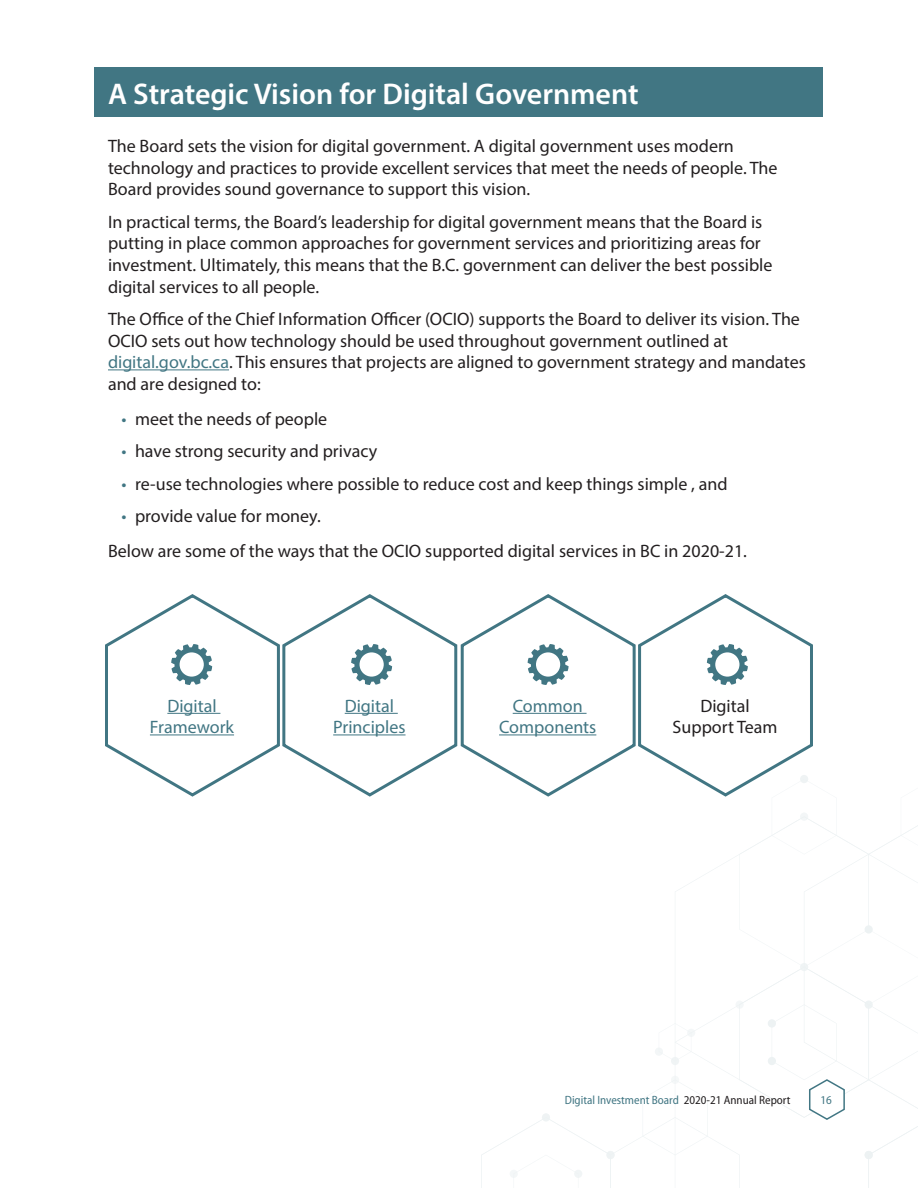
<style>
.page{position:relative;width:918px;height:1188px;background:#fff}
.page>*{position:absolute;margin:0;border:0;box-sizing:border-box;transform-origin:0 0}
.Body_H1{font:600 30px "Myriad Pro";color:#fff}
.Body{font:18px/21.6px "Myriad Pro";color:#231f20}
.Body_Bullets_Level_1{font:18px "Myriad Pro";color:#231f20}
.Body-2{font:18px/21.6px "Myriad Pro";color:#417683;text-align:center}
.t1{font:semi-condensed 12px "Myriad Pro";color:#417683}
.s1{color:#417683}
.s2{color:#231f20}
</style>
<div class="page">
<div style="left:94px;top:68px;width:730px;height:49px;background:#417683"></div>
<hr style="left:108px;top:369px;width:121px;height:1px;background:#417683">
<svg style="left:105px;top:594px;width:813px;height:594px"></svg>
<h1 class="Body_H1" style="left:108px;top:74px;width:532px">A Strategic Vision for Digital Government</h1>
<p class="Body" style="left:108px;top:135px;width:671px">The Board sets the vision for digital government. A digital government uses modern technology and practices to provide excellent services that meet the needs of people. The<br>Board provides sound governance to support this vision.</p>
<p class="Body" style="left:108px;top:211px;width:666px">In practical terms, the Board’s leadership for digital government means that the Board is putting in place common approaches for government services and prioritizing areas for investment. Ultimately, this means that the B.C. government can deliver the best possible digital services to all people.</p>
<p class="Body" style="left:108px;top:308px;width:699px">The Office of the Chief Information Officer (OCIO) supports the Board to deliver its vision. The OCIO sets out how technology should be used throughout government outlined at <span class="s1">digital.gov.bc.ca</span>. This ensures that projects are aligned to government strategy and mandates and are designed to:</p>
<p class="Body_Bullets_Level_1" style="left:122px;top:408px;width:207px"><span class="s1">•</span> meet the needs of people</p>
<p class="Body_Bullets_Level_1" style="left:122px;top:440px;width:257px"><span class="s1">•</span> have strong security and privacy</p>
<p class="Body_Bullets_Level_1" style="left:122px;top:472px;width:608px"><span class="s1">•</span> re-use technologies where possible to reduce cost and keep things simple , and</p>
<p class="Body_Bullets_Level_1" style="left:122px;top:505px;width:201px"><span class="s1">•</span> provide value for money.</p>
<p class="Body" style="left:108px;top:540px;width:640px">Below are some of the ways that the OCIO supported digital services in BC in 2020-21.</p>
<p class="Body-2" style="left:150px;top:694px;width:86px">Digital<br>Framework</p>
<p class="Body-2" style="left:333px;top:694px;width:74px">Digital<br>Principles</p>
<p class="Body-2" style="left:499px;top:694px;width:99px">Common<br>Components</p>
<p class="Body" style="left:673px;top:694px;width:106px;text-align:center">Digital<br>Support Team</p>
<p class="t1" style="left:565px;top:1093px;width:227px">Digital Investment Board <span class="s2">2020-21 Annual Report</span></p>
<p class="t1" style="left:821px;top:1094px;width:13px">16</p>
</div>
